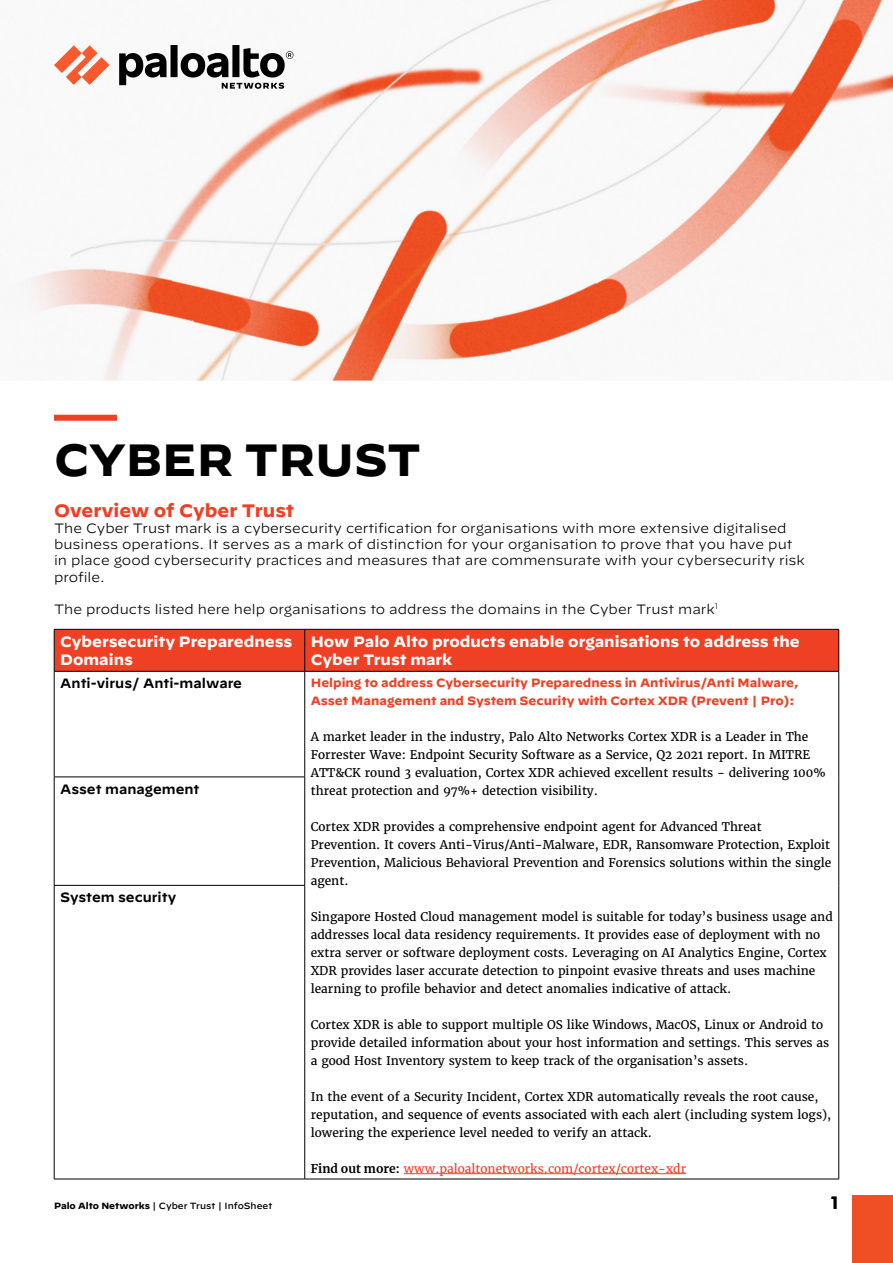
<style>
.page{position:relative;width:893px;height:1263px;background:#fff}
.page>*{position:absolute;margin:0;border:0;box-sizing:border-box;transform-origin:0 0}
.t1{font:700 45px "Decimal";color:#000}
.t2{font:700 18px "Decimal";color:#f04024}
.t3{font:700 18px "Decimal";color:#000}
.t4{font:700 15px/18px "Decimal";color:#fff}
.t5{font:300 13.5px/16.2px "Decimal";color:#000}
.t6{font:600 13.5px "Decimal";color:#000}
.t7{font:12px/18px "Merriweather";color:#000}
.t8{font:700 12px/18px "Decimal";color:#f04024}
.t9{font:12px "Merriweather";color:#f04024}
.t10{font:500 9px "Decimal";color:#000}
.s1{font-weight:700;color:#000}
.s2{font-weight:700}
</style>
<div class="page">
<div style="left:852px;top:1195px;width:41px;height:68px;background:#f04f24"></div>
<img style="left:109px;top:64px;width:91px;height:317px">
<img style="left:200px;top:93px;width:121px;height:288px">
<img style="left:321px;top:45px;width:121px;height:336px">
<img style="left:104px;top:76px;width:61px;height:305px">
<img style="left:442px;top:0;width:121px;height:360px">
<img style="left:563px;top:0;width:122px;height:336px">
<img style="left:685px;top:0;width:60px;height:268px">
<img style="left:745px;top:0;width:148px;height:213px">
<img style="left:868px;top:0;width:25px;height:50px">
<svg style="left:396px;top:376px;width:11px;height:5px"></svg>
<div style="left:54px;top:415px;width:63px;height:6px;background:#f04024"></div>
<svg style="left:54px;top:45px;width:55px;height:40px"></svg>
<svg style="left:119px;top:45px;width:175px;height:44px"></svg>
<div style="left:55px;top:630px;width:783px;height:41px;background:#f04024"></div>
<svg style="left:55px;top:672px;width:783px;height:507px"></svg>
<hr style="left:54px;top:629px;width:251px;height:1px;background:#000">
<hr style="left:54px;top:629px;width:1px;height:42px;background:#000">
<hr style="left:305px;top:629px;width:534px;height:1px;background:#000">
<hr style="left:304px;top:629px;width:1px;height:42px;background:#000">
<hr style="left:838px;top:629px;width:1px;height:42px;background:#000">
<hr style="left:54px;top:671px;width:251px;height:1px;background:#000">
<hr style="left:54px;top:671px;width:1px;height:106px;background:#000">
<hr style="left:305px;top:671px;width:534px;height:1px;background:#000">
<hr style="left:304px;top:671px;width:1px;height:106px;background:#000">
<hr style="left:838px;top:671px;width:1px;height:106px;background:#000">
<hr style="left:54px;top:777px;width:251px;height:1px;background:#000">
<hr style="left:54px;top:777px;width:1px;height:108px;background:#000">
<hr style="left:304px;top:777px;width:1px;height:108px;background:#000">
<hr style="left:838px;top:777px;width:1px;height:108px;background:#000">
<hr style="left:54px;top:885px;width:251px;height:1px;background:#000">
<hr style="left:54px;top:885px;width:1px;height:294px;background:#000">
<hr style="left:304px;top:885px;width:1px;height:294px;background:#000">
<hr style="left:838px;top:885px;width:1px;height:294px;background:#000">
<hr style="left:54px;top:1179px;width:251px;height:1px;background:#000">
<hr style="left:305px;top:1179px;width:534px;height:1px;background:#000">
<hr style="left:404px;top:1173px;width:282px;height:1px;background:#f04024">
<h1 class="t1" style="left:54px;top:434px;width:369px">CYBER TRUST</h1>
<h2 class="t2" style="left:54px;top:500px;width:242px">Overview of Cyber Trust</h2>
<p class="t5" style="left:54px;top:520px;width:753px">The Cyber Trust mark is a cybersecurity certification for organisations with more extensive digitalised business operations. It serves as a mark of distinction for your organisation to prove that you have put in place good cybersecurity practices and measures that are commensurate with your cybersecurity risk profile.</p>
<p class="t5" style="left:54px;top:601px;width:666px">The products listed here help organisations to address the domains in the Cyber Trust mark<sup>1</sup></p>
<p class="t4" style="left:60px;top:633px;width:234px">Cybersecurity Preparedness<br>Domains</p>
<p class="t4" style="left:311px;top:633px;width:490px">How Palo Alto products enable organisations to address the<br>Cyber Trust mark</p>
<p class="t6" style="left:60px;top:671px;width:183px">Anti-virus/ Anti-malware</p>
<p class="t8" style="left:311px;top:674px;width:490px">Helping to address Cybersecurity Preparedness in Antivirus/Anti Malware,<br>Asset Management and System Security with Cortex XDR (Prevent | Pro):</p>
<p class="t7" style="left:311px;top:728px;width:516px">A market leader in the industry, Palo Alto Networks Cortex XDR is a Leader in The Forrester Wave: Endpoint Security Software as a Service, Q2 2021 report. In MITRE ATT&amp;CK round 3 evaluation, Cortex XDR achieved excellent results - delivering 100% threat protection and 97%+ detection visibility.</p>
<p class="t7" style="left:311px;top:818px;width:522px">Cortex XDR provides a comprehensive endpoint agent for Advanced Threat Prevention. It covers Anti-Virus/Anti-Malware, EDR, Ransomware Protection, Exploit Prevention, Malicious Behavioral Prevention and Forensics solutions within the single agent.</p>
<p class="t7" style="left:311px;top:908px;width:523px">Singapore Hosted Cloud management model is suitable for today’s business usage and addresses local data residency requirements. It provides ease of deployment with no extra server or software deployment costs. Leveraging on AI Analytics Engine, Cortex XDR provides laser accurate detection to pinpoint evasive threats and uses machine learning to profile behavior and detect anomalies indicative of attack.</p>
<p class="t7" style="left:311px;top:1016px;width:520px">Cortex XDR is able to support multiple OS like Windows, MacOS, Linux or Android to provide detailed information about your host information and settings. This serves as a good Host Inventory system to keep track of the organisation’s assets.</p>
<p class="t7" style="left:311px;top:1088px;width:522px">In the event of a Security Incident, Cortex XDR automatically reveals the root cause, reputation, and sequence of events associated with each alert (including system logs), lowering the experience level needed to verify an attack.</p>
<p class="t9" style="left:311px;top:1161px;width:377px"><span class="s1">Find out more:</span> www.paloaltonetworks.com/cortex/cortex-xdr</p>
<p class="t6" style="left:60px;top:776px;width:141px">Asset management</p>
<p class="t6" style="left:60px;top:885px;width:118px">System security</p>
<p class="t10" style="left:54px;top:1197px;width:220px"><span class="s2">Palo Alto Networks</span> | Cyber Trust | InfoSheet</p>
<h2 class="t3" style="left:830px;top:1192px;width:10px">1</h2>
</div>
